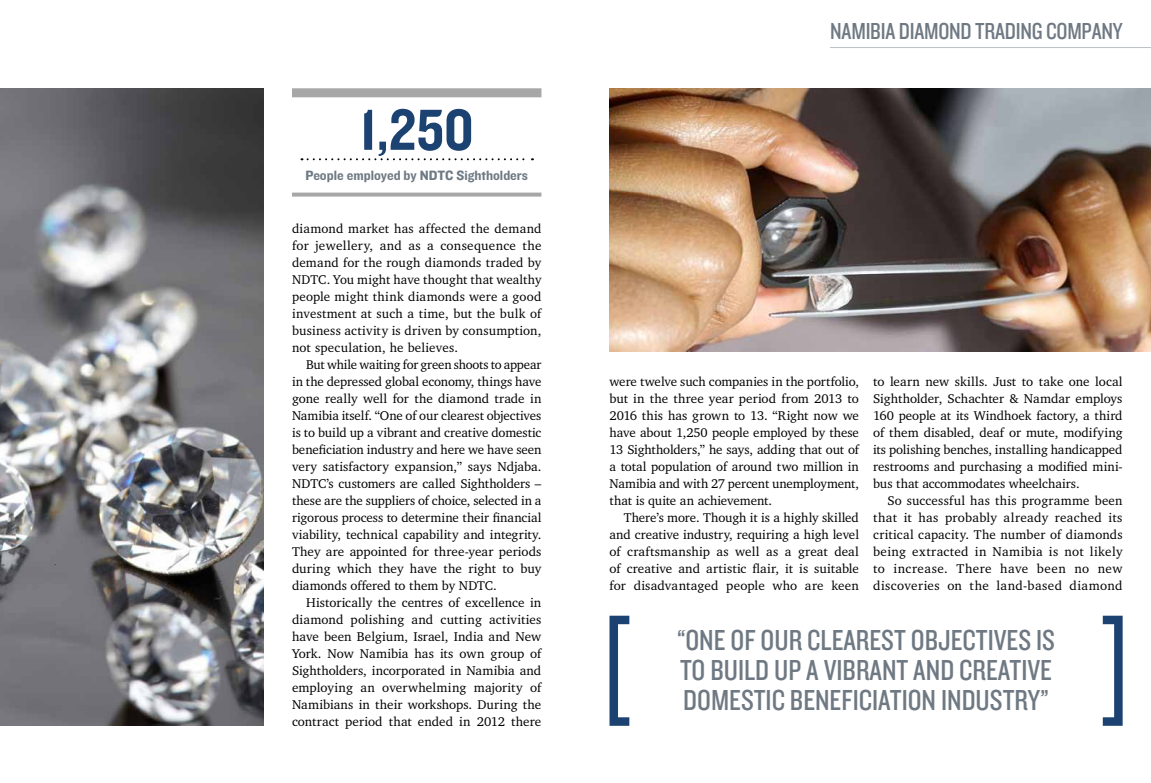
<style>
.page{position:relative;width:1151px;height:783px;background:#fff}
.page>*{position:absolute;margin:0;border:0;box-sizing:border-box;transform-origin:0 0}
.t1{font:60px "Knockout HTF50 Welterweight";color:#1c4271}
.t2{font:30px/30px "Knockout HTF29 Junior Liteweight";color:#6f7983;text-align:justify}
.t3{font:24px "Knockout HTF29 Junior Liteweight";letter-spacing:-.01em;color:#6f7983}
.t4{font:14px "Knockout HTF51 Middleweight";color:#6f7983}
.t5{font:13px/17px "Charter IT Cby BT";letter-spacing:.005em;color:#000;text-align:justify}
</style>
<div class="page">
<img style="left:0;top:88px;width:264px;height:637px">
<svg style="left:609px;top:615px;width:20px;height:110px"></svg>
<svg style="left:1103px;top:615px;width:20px;height:110px"></svg>
<img style="left:609px;top:88px;width:542px;height:263px">
<hr style="left:830px;top:47px;width:321px;height:1px;background:#bbc0c4">
<div style="left:292px;top:88px;width:249px;height:9px;background:#a7a7a7"></div>
<svg style="left:308px;top:158px;width:225px;height:2px"></svg>
<svg style="left:292px;top:192px;width:249px;height:4px"></svg>
<h1 class="t1" style="left:360px;top:98px;width:115px">1,250</h1>
<p class="t4" style="left:305px;top:168px;width:224px">People employed by NDTC Sightholders</p>
<p class="t5" style="left:292px;top:219px;width:251px">diamond market has affected the demand for jewellery, and as a consequence the demand for the rough diamonds traded by NDTC. You might have thought that wealthy people might think diamonds were a good investment at such a time, but the bulk of business activity is driven by consumption, not speculation, he believes.</p>
<p class="t5" style="left:292px;top:355px;width:251px;text-indent:14px">But while waiting for green shoots to appear in the depressed global economy, things have gone really well for the diamond trade in Namibia itself. “One of our clearest objectives is to build up a vibrant and creative domestic beneficiation industry and here we have seen very satisfactory expansion,” says Ndjaba.<br>NDTC’s customers are called Sightholders – these are the suppliers of choice, selected in a rigorous process to determine their financial viability, technical capability and integrity.<br>They are appointed for three-year periods during which they have the right to buy diamonds offered to them by NDTC.</p>
<p class="t5" style="left:292px;top:593px;width:251px;text-indent:14px">Historically the centres of excellence in diamond polishing and cutting activities have been Belgium, Israel, India and New York. Now Namibia has its own group of Sightholders, incorporated in Namibia and employing an overwhelming majority of Namibians in their workshops. During the contract period that ended in 2012 there</p>
<h3 class="t3" style="left:830px;top:18px;width:294px">NAMIBIA DIAMOND TRADING COMPANY</h3>
<p class="t5" style="left:609px;top:372px;width:251px">were twelve such companies in the portfolio, but in the three year period from 2013 to 2016 this has grown to 13. “Right now we have about 1,250 people employed by these 13 Sightholders,” he says, adding that out of a total population of around two million in Namibia and with 27 percent unemployment, that is quite an achievement.</p>
<p class="t5" style="left:609px;top:508px;width:251px;text-indent:14px">There’s more. Though it is a highly skilled and creative industry, requiring a high level of craftsmanship as well as a great deal of creative and artistic flair, it is suitable for disadvantaged people who are keen</p>
<p class="t5" style="left:873px;top:372px;width:251px">to learn new skills. Just to take one local Sightholder, Schachter &amp; Namdar employs 160 people at its Windhoek factory, a third of them disabled, deaf or mute, modifying its polishing benches, installing handicapped restrooms and purchasing a modified mini&shy;bus that accommodates wheelchairs.</p>
<p class="t5" style="left:873px;top:491px;width:251px;text-indent:14px">So successful has this programme been that it has probably already reached its critical capacity. The number of diamonds being extracted in Namibia is not likely to increase. There have been no new discoveries on the land-based diamond</p>
<h2 class="t2" style="left:677px;top:625px;width:379px">“ON E OF OUR CLEAREST OBJECTIVES IS TO BUILD UP A VIBRANT AND CREATIVE DOMESTIC BENEFICIATION INDUSTRY”</h2>
</div>
